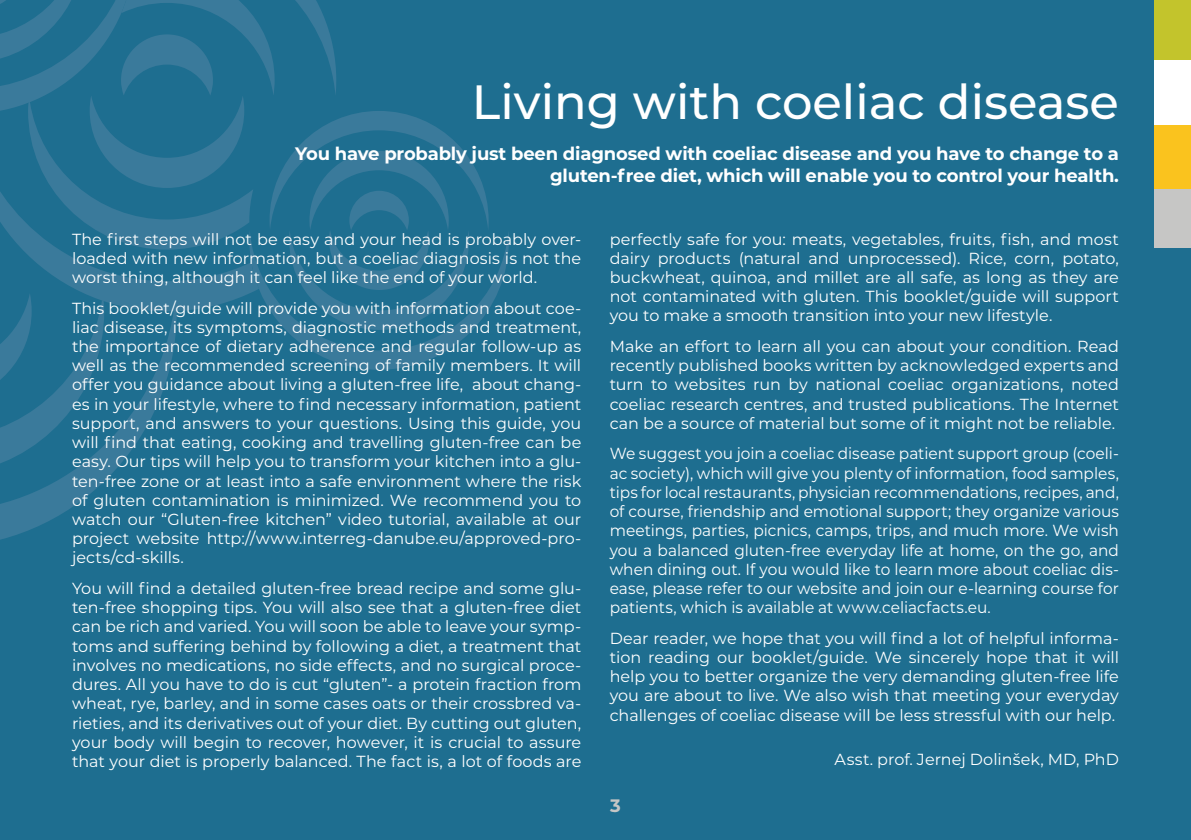
<style>
.page{position:relative;width:1191px;height:840px;background:#fff}
.page>*{position:absolute;margin:0;border:0;box-sizing:border-box;transform-origin:0 0}
.t1{font:500 48px "Montserrat";color:#fff}
.t2{font:700 18px/21.6px "Montserrat";letter-spacing:-.01em;color:#fff;text-align:right}
.t3{font:700 18px "Montserrat";color:#c6c6c5}
.t4{font:16px/19.2px "Montserrat";color:#fff;text-align:justify}
.t5{font:16px/19.2px "Montserrat";color:#fff;text-align:justify;scale:.96 1}
</style>
<div class="page">
<div style="left:0;top:0;width:1191px;height:839px;background:#1e6e90"></div>
<svg style="left:0;top:474px;width:111px;height:66px"></svg>
<svg style="left:0;top:0;width:509px;height:474px"></svg>
<div style="left:1154px;top:0;width:37px;height:60px;background:#c3c42c"></div>
<div style="left:1154px;top:60px;width:37px;height:65px;background:#fff"></div>
<div style="left:1154px;top:125px;width:37px;height:65px;background:#fac31e"></div>
<div style="left:1154px;top:190px;width:37px;height:58px;background:#c6c6c5"></div>
<h1 class="t1" style="left:472px;top:68px;width:648px">Living with coeliac disease</h1>
<p class="t2" style="left:295px;top:142px;width:825px">You have probably just been diagnosed with coeliac disease and you have to change to a gluten-free diet, which will enable you to control your health.</p>
<p class="t4" style="left:72px;top:228px;width:511px">The first steps will not be easy and your head is probably over&shy;loaded with new information, but a coeliac diagnosis is not the worst thing, although it can feel like the end of your world.</p>
<p class="t4" style="left:72px;top:297px;width:511px">This booklet/guide will provide you with information about coe&shy;liac disease, its symptoms, diagnostic methods and treatment, the importance of dietary adherence and regular follow-up as well as the recommended screening of family members. It will offer you guidance about living a gluten-free life, about chang&shy;es in your lifestyle, where to find necessary information, patient support, and answers to your questions. Using this guide, you will find that eating, cooking and travelling gluten-free can be easy. Our tips will help you to transform your kitchen into a glu&shy;ten-free zone or at least into a safe environment where the risk of gluten contamination is minimized. We recommend you to watch our “Gluten-free kitchen” video tutorial, available at our project website http://www.interreg-danube.eu/approved-pro&shy;jects/cd-skills.</p>
<p class="t4" style="left:72px;top:577px;width:511px">You will find a detailed gluten-free bread recipe and some glu&shy;ten-free shopping tips. You will also see that a gluten-free diet can be rich and varied. You will soon be able to leave your symp&shy;toms and suffering behind by following a diet, a treatment that involves no medications, no side effects, and no surgical proce&shy;dures. All you have to do is cut “gluten”- a protein fraction from wheat, rye, barley, and in some cases oats or their crossbred va&shy;rieties, and its derivatives out of your diet. By cutting out gluten, your body will begin to recover, however, it is crucial to assure that your diet is properly balanced. The fact is, a lot of foods are</p>
<p class="t4" style="left:609px;top:228px;width:511px">perfectly safe for you: meats, vegetables, fruits, fish, and most dairy products (natural and unprocessed). Rice, corn, potato, buckwheat, quinoa, and millet are all safe, as long as they are not contaminated with gluten. This booklet/guide will support you to make a smooth transition into your new lifestyle.</p>
<p class="t4" style="left:609px;top:336px;width:511px">Make an effort to learn all you can about your condition. Read recently published books written by acknowledged experts and turn to websites run by national coeliac organizations, noted coeliac research centres, and trusted publications. The Internet can be a source of material but some of it might not be reliable.</p>
<p class="t5" style="left:609px;top:443px;width:532px">We suggest you join a coeliac disease patient support group (coeli&shy;ac society), which will give you plenty of information, food samples, tips for local restaurants, physician recommendations, recipes, and, of course, friendship and emotional support; they organize various meetings, parties, picnics, camps, trips, and much more. We wish you a balanced gluten-free everyday life at home, on the go, and when dining out. If you would like to learn more about coeliac dis&shy;ease, please refer to our website and join our e-learning course for patients, which is available at www.celiacfacts.eu.</p>
<p class="t4" style="left:609px;top:627px;width:511px">Dear reader, we hope that you will find a lot of helpful informa&shy;tion reading our booklet/guide. We sincerely hope that it will help you to better organize the very demanding gluten-free life you are about to live. We also wish that meeting your everyday challenges of coeliac disease will be less stressful with our help.</p>
<p class="t4" style="left:834px;top:749px;width:286px">Asst. prof. Jernej Dolinšek, MD, PhD</p>
<p class="t3" style="left:610px;top:791px;width:12px">3</p>
</div>
